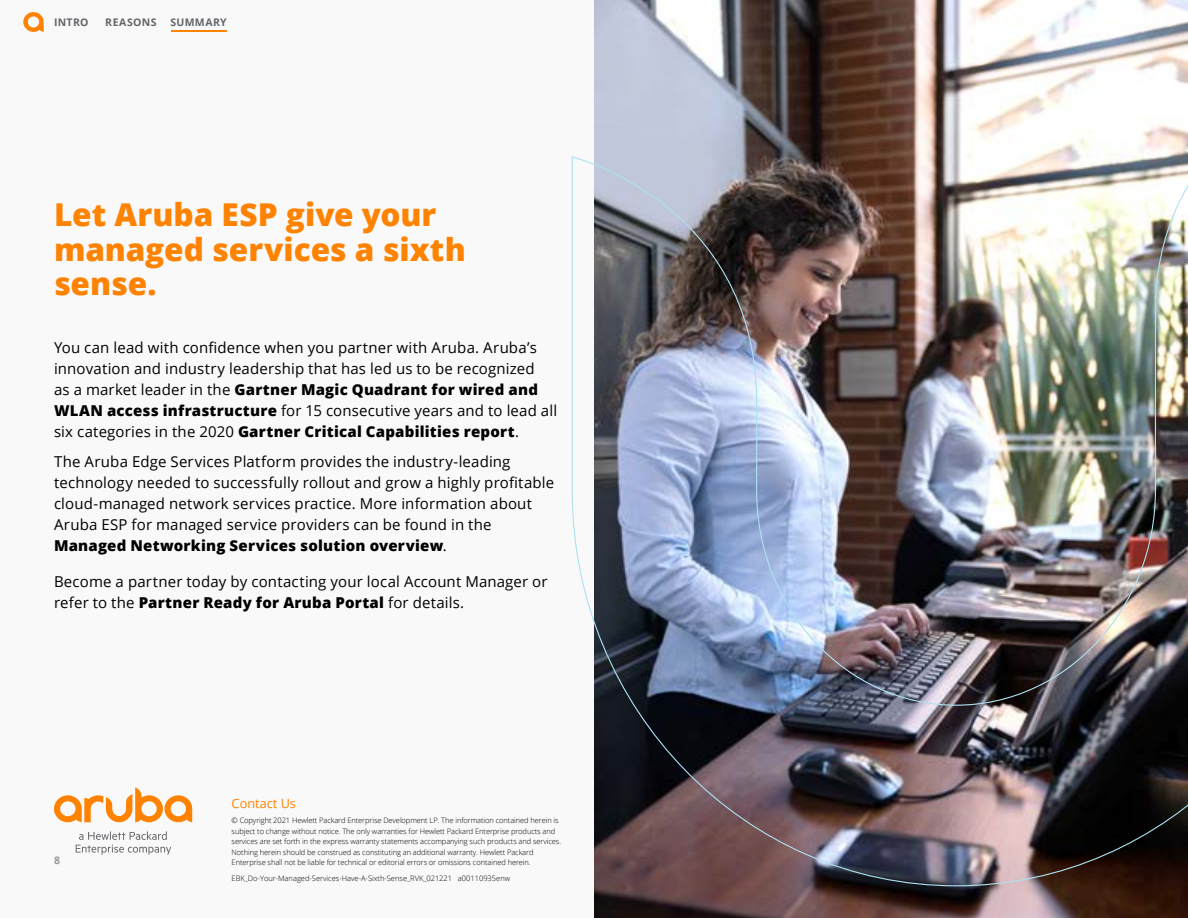
<style>
.page{position:relative;width:1188px;height:918px;background:#fff}
.page>*{position:absolute;margin:0;border:0;box-sizing:border-box;transform-origin:0 0}
.t1{font:800 31.5px/34.5px "Open Sans";color:#ff8300}
.t2{font:15px/21px "Open Sans";letter-spacing:.01em;color:#000}
.t3{font:12.75px "Open Sans";color:#ff8300}
.t4{font:700 10.5px "Open Sans";letter-spacing:.035em;color:#646569}
.t5{font:700 10.5px "Open Sans";color:#999899}
.t6{font:300 7.5px/10.5px "Open Sans";letter-spacing:-.01em;color:#000}
.s1{font-weight:800}
</style>
<div class="page">
<div style="left:0;top:0;width:594px;height:918px;background:#f9f9f9"></div>
<svg style="left:23px;top:12px;width:21px;height:20px"></svg>
<hr style="left:171px;top:30px;width:55px;height:2px;background:#ff8300">
<svg style="left:76px;top:831px;width:95px;height:24px"></svg>
<svg style="left:54px;top:787px;width:138px;height:35px"></svg>
<img style="left:594px;top:0;width:594px;height:918px">
<img style="left:571px;top:20px;width:617px;height:867px">
<p class="t4" style="left:54px;top:15px;width:36px">INTRO</p>
<p class="t4" style="left:105px;top:15px;width:53px">REASONS</p>
<p class="t4" style="left:170px;top:15px;width:58px">SUMMARY</p>
<h1 class="t1" style="left:54px;top:196px;width:413px">Let Aruba ESP give your managed services a sixth sense.</h1>
<p class="t2" style="left:54px;top:336px;width:505px">You can lead with confidence when you partner with Aruba. Aruba’s innovation and industry leadership that has led us to be recognized<br>as a market leader in the <span class="s1">Gartner Magic Quadrant for wired and WLAN access infrastructure</span> for 15 consecutive years and to lead all six categories in the 2020 <span class="s1">Gartner Critical Capabilities report</span>.</p>
<p class="t2" style="left:54px;top:450px;width:502px">The Aruba Edge Services Platform provides the industry-leading technology needed to successfully rollout and grow a highly profitable cloud-managed network services practice. More information about Aruba ESP for managed service providers can be found in the <span class="s1">Managed Networking Services solution overview</span>.</p>
<p class="t2" style="left:54px;top:570px;width:495px">Become a partner today by contacting your local Account Manager or refer to the <span class="s1">Partner Ready for Aruba Portal</span> for details.</p>
<p class="t5" style="left:54px;top:853px;width:7px">8</p>
<p class="t3" style="left:232px;top:795px;width:66px">Contact Us</p>
<p class="t6" style="left:232px;top:815px;width:331px">© Copyright 2021 Hewlett Packard Enterprise Development LP. The information contained herein is subject to change without notice. The only warranties for Hewlett Packard Enterprise products and services are set forth in the express warranty statements accompanying such products and services.<br>Nothing herein should be construed as constituting an additional warranty. Hewlett Packard Enterprise shall not be liable for technical or editorial errors or omissions contained herein.</p>
<p class="t6" style="left:232px;top:873px;width:280px">EBK_Do-Your-Managed-Services-Have-A-Sixth-Sense_RVK_021221 a00110935enw</p>
</div>
